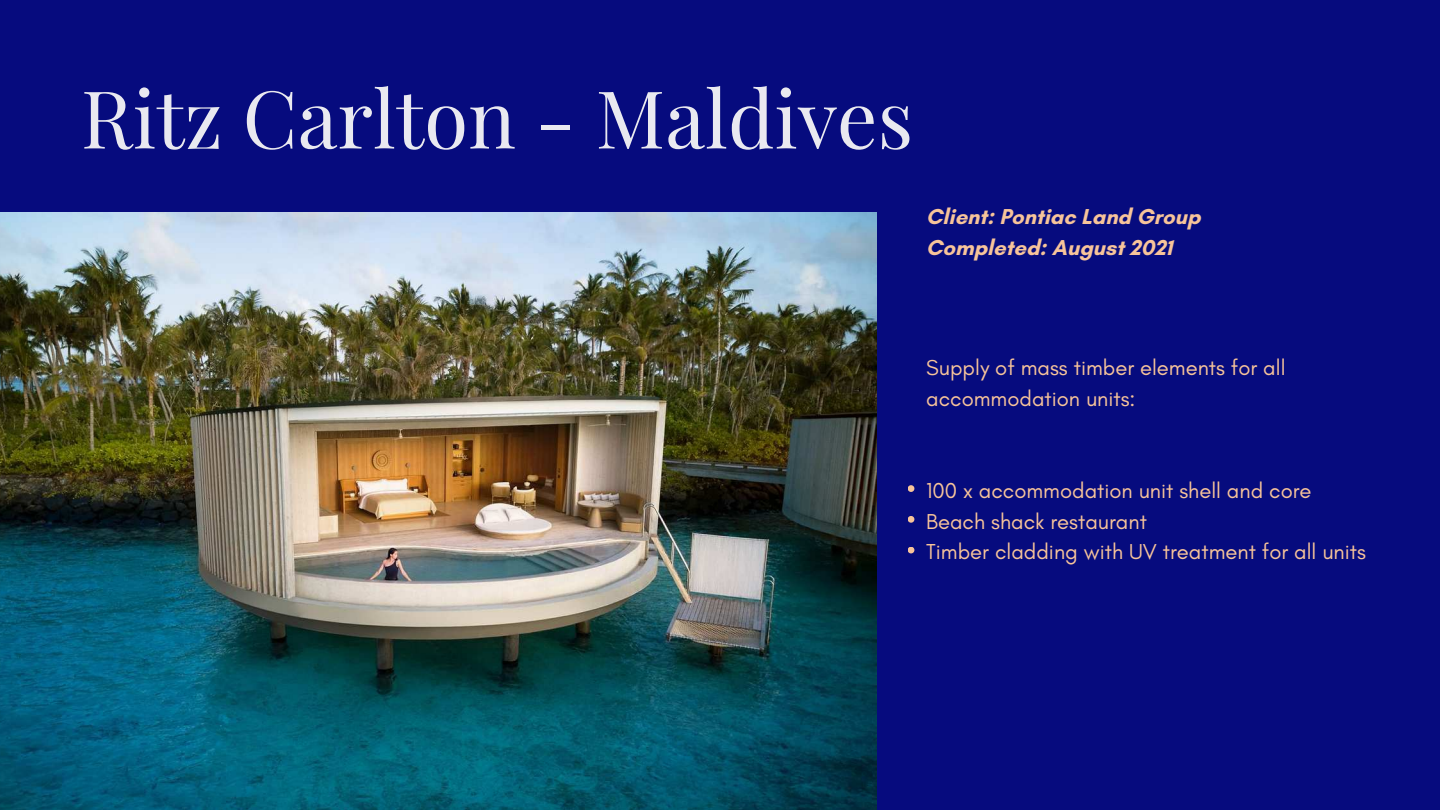
<style>
.page{position:relative;width:1440px;height:810px;background:#060b7e}
.page>*{position:absolute;margin:0;border:0;box-sizing:border-box;transform-origin:0 0}
.t1{font:80px "Playfair Display";color:#e9e9f0}
.t2{font:22px/30.8px "Glacial Indifference";color:#f7c49a}
.t3{font:700 22px/30.8px "Glacial Indifference";color:#f7c49a}
</style>
<div class="page">
<svg style="left:908px;top:485px;width:6px;height:7px"></svg>
<svg style="left:908px;top:516px;width:6px;height:7px"></svg>
<svg style="left:908px;top:547px;width:6px;height:6px"></svg>
<img style="left:0;top:213px;width:876px;height:597px">
<h1 class="t1" style="left:81px;top:62px;width:834px">Ritz Carlton - Maldives</h1>
<p class="t3" style="left:926px;top:201px;width:276px">Client: Pontiac Land Group<br>Completed: August 2021</p>
<p class="t2" style="left:926px;top:352px;width:361px">Supply of mass timber elements for all accommodation units:</p>
<p class="t2" style="left:926px;top:475px;width:441px">100 x accommodation unit shell and core<br>Beach shack restaurant<br>Timber cladding with UV treatment for all units</p>
</div>
